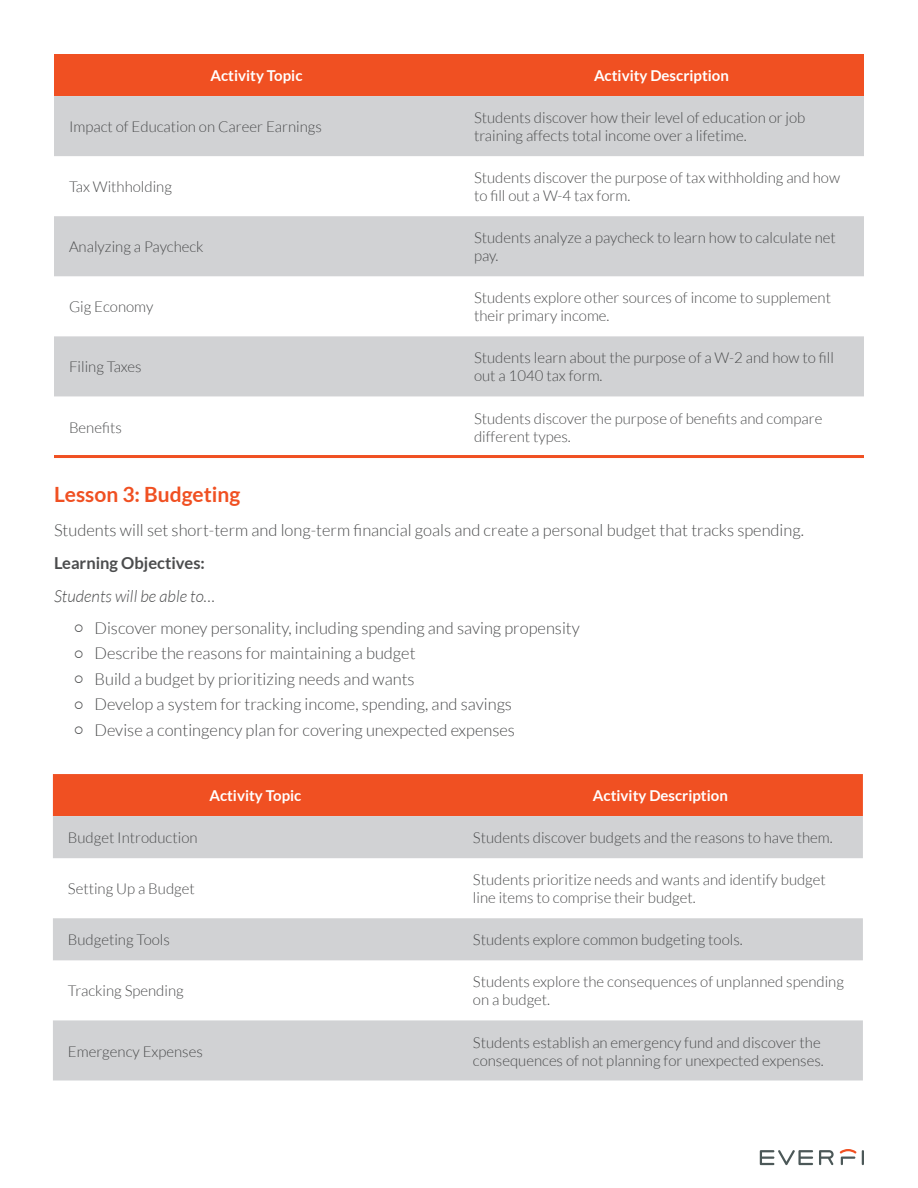
<style>
.page{position:relative;width:918px;height:1188px;background:#fff}
.page>*{position:absolute;margin:0;border:0;box-sizing:border-box;transform-origin:0 0}
.t1{font:700 21px "Lato";color:#f05022}
.t2{font:300 16.5px/25.5px "Lato";color:#4b4c4d}
.t3{font:italic 300 16.5px "Lato";color:#4b4c4d}
.t4{font:700 16.5px "Lato";color:#4b4c4d}
.t5{font:300 15px/18px "Lato";color:#4b4c4d}
.t6{font:700 15px "Lato";color:#fff}
.s1{font-style:inherit}
</style>
<div class="page">
<svg style="left:760px;top:1149px;width:104px;height:16px"></svg>
<div style="left:54px;top:54px;width:810px;height:42px;background:#f05022"></div>
<svg style="left:54px;top:96px;width:810px;height:300px;fill:#d1d2d4"></svg>
<hr style="left:54px;top:455px;width:405px;height:3px;background:#f05022">
<hr style="left:459px;top:455px;width:405px;height:3px;background:#f05022">
<div style="left:53px;top:774px;width:810px;height:42px;background:#f05022"></div>
<svg style="left:53px;top:816px;width:810px;height:265px;fill:#d1d2d4"></svg>
<p class="t6" style="left:210px;top:67px;width:94px">Activity Topic</p>
<p class="t6" style="left:594px;top:67px;width:136px">Activity Description</p>
<p class="t5" style="left:69px;top:118px;width:254px">Impact of Education on Career Earnings</p>
<p class="t5" style="left:474px;top:109px;width:333px">Students discover how their level of education or job training affects total income over a lifetime.</p>
<p class="t5" style="left:69px;top:178px;width:104px">Tax Withholding</p>
<p class="t5" style="left:474px;top:169px;width:368px">Students discover the purpose of tax withholding and how to fill out a W-4 tax form.</p>
<p class="t5" style="left:69px;top:238px;width:136px">Analyzing a Paycheck</p>
<p class="t5" style="left:474px;top:229px;width:363px">Students analyze a paycheck to learn how to calculate net pay.</p>
<p class="t5" style="left:69px;top:298px;width:86px">Gig Economy</p>
<p class="t5" style="left:474px;top:289px;width:359px">Students explore other sources of income to supplement their primary income.</p>
<p class="t5" style="left:69px;top:358px;width:74px">Filing Taxes</p>
<p class="t5" style="left:474px;top:349px;width:362px">Students learn about the purpose of a W-2 and how to fill out a 1040 tax form.</p>
<p class="t5" style="left:69px;top:418px;width:54px">Benefits</p>
<p class="t5" style="left:474px;top:409px;width:350px">Students discover the purpose of benefits and compare different types.</p>
<h1 class="t1" style="left:54px;top:482px;width:188px"><span class="s1">Lesson 3</span>: Budgeting</h1>
<p class="t2" style="left:54px;top:518px;width:752px">Students will set short-term and long-term financial goals and create a personal budget that tracks spending.</p>
<p class="t4" style="left:54px;top:554px;width:152px">Learning Objectives:</p>
<p class="t3" style="left:54px;top:588px;width:163px">Students will be able to…</p>
<p class="t2" style="left:94px;top:615px;width:487px">Discover money personality, including spending and saving propensity Describe the reasons for maintaining a budget<br>Build a budget by prioritizing needs and wants<br>Develop a system for tracking income, spending, and savings<br>Devise a contingency plan for covering unexpected expenses</p>
<p class="t6" style="left:209px;top:787px;width:94px">Activity Topic</p>
<p class="t6" style="left:593px;top:787px;width:136px">Activity Description</p>
<p class="t5" style="left:68px;top:829px;width:131px">Budget Introduction</p>
<p class="t5" style="left:473px;top:829px;width:361px">Students discover budgets and the reasons to have them.</p>
<p class="t5" style="left:68px;top:880px;width:128px">Setting Up a Budget</p>
<p class="t5" style="left:473px;top:871px;width:354px">Students prioritize needs and wants and identify budget line items to comprise their budget.</p>
<p class="t5" style="left:68px;top:931px;width:104px">Budgeting Tools</p>
<p class="t5" style="left:473px;top:931px;width:271px">Students explore common budgeting tools.</p>
<p class="t5" style="left:68px;top:982px;width:117px">Tracking Spending</p>
<p class="t5" style="left:473px;top:973px;width:372px">Students explore the consequences of unplanned spending on a budget.</p>
<p class="t5" style="left:68px;top:1042px;width:136px">Emergency Expenses</p>
<p class="t5" style="left:473px;top:1033px;width:352px">Students establish an emergency fund and discover the consequences of not planning for unexpected expenses.</p>
</div>
